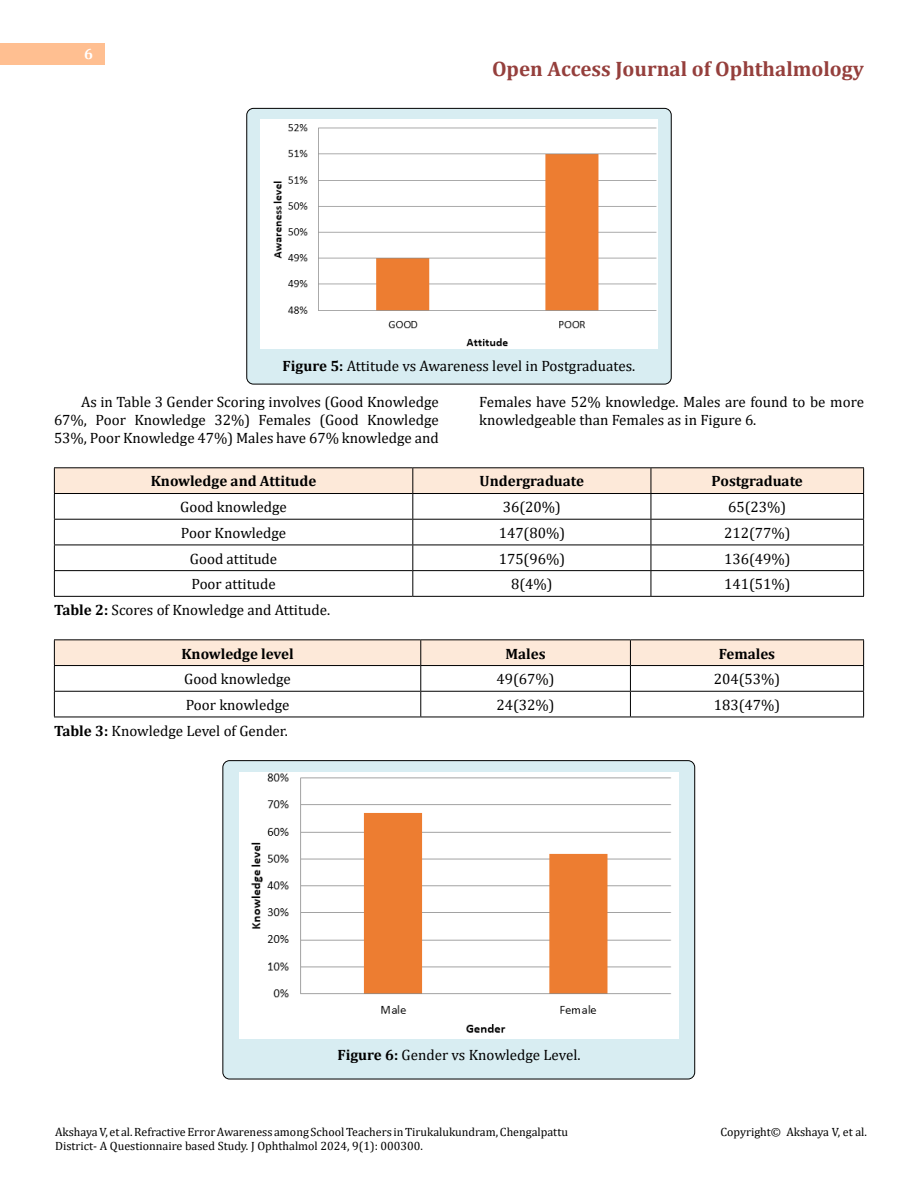
<style>
.page{position:relative;width:918px;height:1188px;background:#fff}
.page>*{position:absolute;margin:0;border:0;box-sizing:border-box;transform-origin:0 0}
.t1{font:700 21px "Cambria";color:#953f3c}
.t2{font:15px/18px "Cambria";color:#000;text-align:justify}
.t3{font:700 15px "Cambria";color:#000}
.t4{font:700 15px "Cambria";color:#fff}
.t5{font:12px/14.4px "Cambria";color:#000}
.s1{font-weight:700}
</style>
<div class="page">
<div style="left:0;top:43px;width:105px;height:21px;background:#ffbf91"></div>
<div style="left:223px;top:761px;width:472px;height:318px;background:#d8edf2;border-radius:7px"></div>
<div style="left:222px;top:760px;width:473px;height:319px;border:1px solid #000;border-radius:7px"></div>
<div style="left:247px;top:108px;width:424px;height:276px;background:#d8edf2;border-radius:7px"></div>
<div style="left:246px;top:108px;width:426px;height:276px;border:1px solid #000;border-radius:7px"></div>
<img style="left:261px;top:119px;width:396px;height:229px">
<hr style="left:54px;top:467px;width:359px;height:1px;background:#000">
<hr style="left:413px;top:467px;width:238px;height:1px;background:#000">
<hr style="left:651px;top:467px;width:213px;height:1px;background:#000">
<hr style="left:54px;top:596px;width:359px;height:1px;background:#000">
<hr style="left:413px;top:596px;width:238px;height:1px;background:#000">
<hr style="left:651px;top:596px;width:213px;height:1px;background:#000">
<svg style="left:54px;top:468px;width:810px;height:128px"></svg>
<hr style="left:54px;top:639px;width:367px;height:1px;background:#000">
<hr style="left:421px;top:639px;width:209px;height:1px;background:#000">
<hr style="left:630px;top:639px;width:234px;height:1px;background:#000">
<hr style="left:54px;top:717px;width:367px;height:1px;background:#000">
<hr style="left:421px;top:717px;width:209px;height:1px;background:#000">
<hr style="left:630px;top:717px;width:234px;height:1px;background:#000">
<svg style="left:54px;top:640px;width:810px;height:77px"></svg>
<img style="left:239px;top:772px;width:440px;height:266px">
<p class="t4" style="left:84px;top:44px;width:10px">6</p>
<h1 class="t1" style="left:492px;top:54px;width:373px">Open Access Journal of Ophthalmology</h1>
<p class="t2" style="left:283px;top:357px;width:354px"><span class="s1">Figure 5:</span> Attitude vs Awareness level in Postgraduates.</p>
<p class="t2" style="left:54px;top:393px;width:386px;text-indent:27px">As in Table 3 Gender Scoring involves (Good Knowledge 67%, Poor Knowledge 32%) Females (Good Knowledge 53%, Poor Knowledge 47%) Males have 67% knowledge and</p>
<p class="t2" style="left:479px;top:393px;width:386px">Females have 52% knowledge. Males are found to be more knowledgeable than Females as in Figure 6.</p>
<p class="t3" style="left:151px;top:471px;width:167px">Knowledge and Attitude</p>
<p class="t3" style="left:480px;top:471px;width:106px">Undergraduate</p>
<p class="t3" style="left:712px;top:471px;width:93px">Postgraduate</p>
<p class="t2" style="left:180px;top:498px;width:108px">Good knowledge</p>
<p class="t2" style="left:503px;top:498px;width:60px">36(20%)</p>
<p class="t2" style="left:728px;top:498px;width:60px">65(23%)</p>
<p class="t2" style="left:181px;top:524px;width:107px">Poor Knowledge</p>
<p class="t2" style="left:499px;top:524px;width:68px">147(80%)</p>
<p class="t2" style="left:724px;top:524px;width:68px">212(77%)</p>
<p class="t2" style="left:190px;top:549px;width:89px">Good attitude</p>
<p class="t2" style="left:499px;top:549px;width:68px">175(96%)</p>
<p class="t2" style="left:724px;top:549px;width:68px">136(49%)</p>
<p class="t2" style="left:191px;top:575px;width:86px">Poor attitude</p>
<p class="t2" style="left:511px;top:575px;width:43px">8(4%)</p>
<p class="t2" style="left:724px;top:575px;width:68px">141(51%)</p>
<p class="t2" style="left:54px;top:601px;width:278px"><span class="s1">Table 2:</span> Scores of Knowledge and Attitude.</p>
<p class="t3" style="left:181px;top:643px;width:114px">Knowledge level</p>
<p class="t3" style="left:506px;top:643px;width:42px">Males</p>
<p class="t3" style="left:719px;top:643px;width:58px">Females</p>
<p class="t2" style="left:184px;top:670px;width:108px">Good knowledge</p>
<p class="t2" style="left:497px;top:670px;width:60px">49(67%)</p>
<p class="t2" style="left:714px;top:670px;width:68px">204(53%)</p>
<p class="t2" style="left:186px;top:696px;width:105px">Poor knowledge</p>
<p class="t2" style="left:497px;top:696px;width:60px">24(32%)</p>
<p class="t2" style="left:714px;top:696px;width:68px">183(47%)</p>
<p class="t2" style="left:54px;top:722px;width:235px"><span class="s1">Table 3:</span> Knowledge Level of Gender.</p>
<p class="t2" style="left:337px;top:1046px;width:245px"><span class="s1">Figure 6:</span> Gender vs Knowledge Level.</p>
<p class="t5" style="left:55px;top:1124px;width:514px">Akshaya V, et al. Refractive Error Awareness among School Teachers in Tirukalukundram, Chengalpattu<br>District- A Questionnaire based Study. J Ophthalmol 2024, 9(1): 000300.</p>
<p class="t5" style="left:720px;top:1124px;width:148px">Copyright© Akshaya V, et al.</p>
</div>
